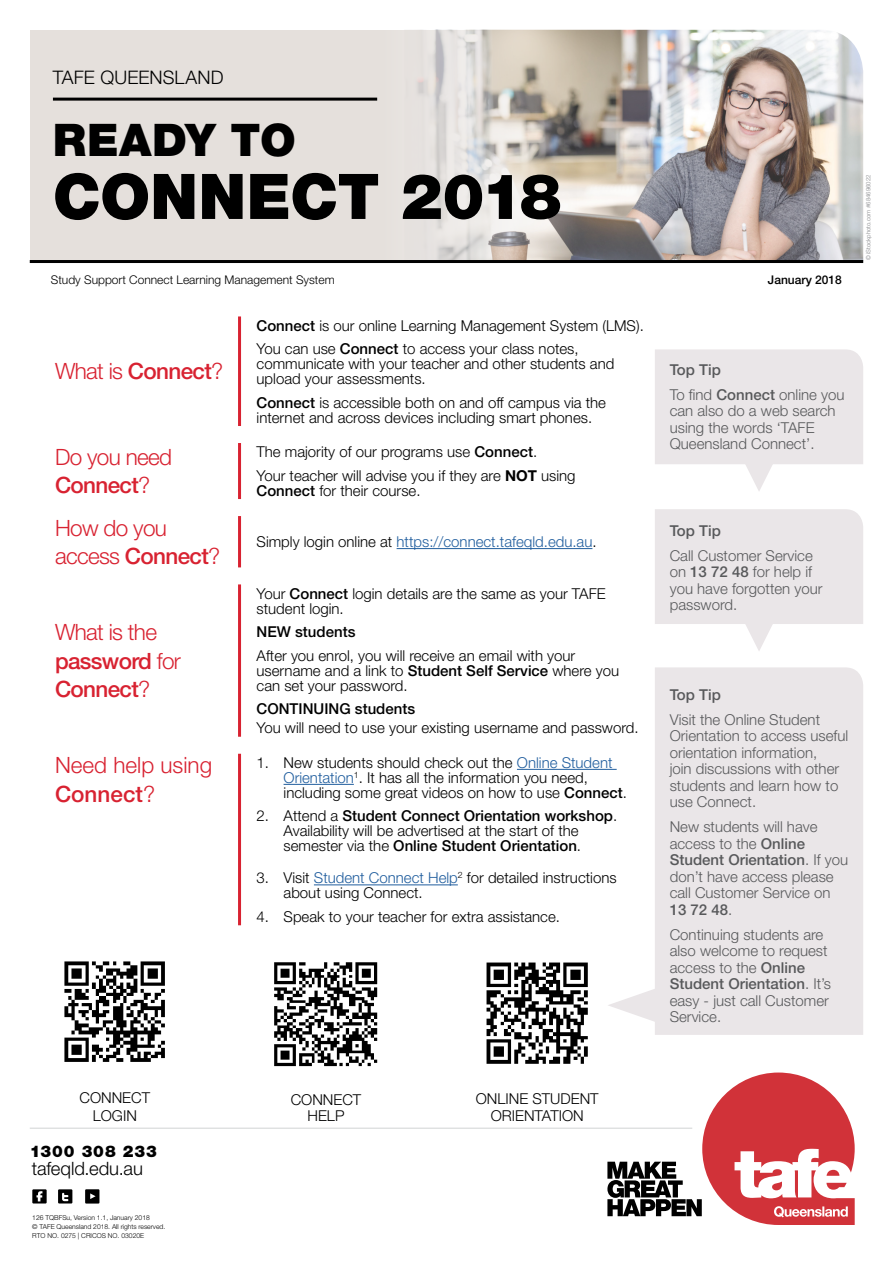
<style>
.page{position:relative;width:893px;height:1263px;background:#fff}
.page>*{position:absolute;margin:0;border:0;box-sizing:border-box;transform-origin:0 0}
.t1{font:900 63px "Helvetica Neue LT Std";letter-spacing:-.01em;color:#000}
.t2{font:900 45px "Helvetica Neue LT Std";letter-spacing:.005em;color:#000}
.t3{font:300 22.5px/28.5px "Helvetica Neue LT Std";letter-spacing:-.03em;color:#d82231}
.t4{font:500 22.5px/28.5px "Helvetica Neue LT Std";letter-spacing:-.03em;color:#d82231}
.t5{font:300 22.5px/28.5px "Helvetica Neue LT Std";color:#d82231}
.t6{font:300 18.6px "Helvetica Neue LT Std";letter-spacing:.005em;color:#000}
.t7{font:300 18.45px "Helvetica Neue LT Std";letter-spacing:-.005em;color:#000}
.t8{font:900 16.05px "Helvetica Neue LT Std";letter-spacing:.055em;color:#000}
.t9{font:300 15px/15px "Helvetica Neue LT Std";color:#000}
.t10{font:300 15px/16.5px "Helvetica Neue LT Std";color:#58595b}
.t11{font:300 15px "Helvetica Neue LT Std";color:#215e9e}
.t12{font:500 15px "Helvetica Neue LT Std";color:#000}
.t13{font:500 15px "Helvetica Neue LT Std";color:#58595b}
.t14{font:300 12px "Helvetica Neue LT Std";color:#000}
.t15{font:500 12px "Helvetica Neue LT Std";color:#000}
.t16{font:300 6.75px/9.4px "Helvetica Neue LT Std";color:#000}
.t17{font:300 6px "Helvetica Neue LT Std";color:#808285}
.s1{font-weight:500}
.s2{font-weight:700}
.s3{font-weight:300}
.s4{color:#000}
.s5{color:#215e9e}
</style>
<div class="page">
<hr style="left:238px;top:316px;width:3px;height:110px;background:#d82231">
<hr style="left:238px;top:443px;width:3px;height:56px;background:#d82231">
<hr style="left:238px;top:516px;width:3px;height:51px;background:#d82231">
<hr style="left:238px;top:584px;width:3px;height:153px;background:#d82231">
<hr style="left:238px;top:754px;width:3px;height:171px;background:#d82231">
<hr style="left:397px;top:548px;width:195px;height:1px;background:#215e9e">
<hr style="left:517px;top:769px;width:100px;height:1px;background:#215e9e">
<hr style="left:284px;top:784px;width:70px;height:1px;background:#215e9e">
<hr style="left:314px;top:884px;width:144px;height:1px;background:#215e9e">
<img style="left:577px;top:30px;width:286px;height:230px">
<svg style="left:30px;top:30px;width:547px;height:230px;background:#dfdad6"></svg>
<hr style="left:30px;top:260px;width:833px;height:3px;background:#000">
<hr style="left:30px;top:1128px;width:662px;height:1px;background:#d1d3d4">
<svg style="left:32px;top:1189px;width:15px;height:14px"></svg>
<svg style="left:58px;top:1189px;width:14px;height:14px"></svg>
<svg style="left:85px;top:1189px;width:14px;height:14px"></svg>
<img style="left:64px;top:961px;width:101px;height:101px">
<img style="left:486px;top:962px;width:102px;height:102px">
<img style="left:274px;top:962px;width:104px;height:105px">
<svg style="left:655px;top:349px;width:208px;height:142px"></svg>
<svg style="left:655px;top:509px;width:208px;height:142px"></svg>
<svg style="left:608px;top:989px;width:47px;height:33px"></svg>
<div style="left:655px;top:667px;width:208px;height:368px;background:#eae6e8"></div>
<hr style="left:53px;top:98px;width:324px;height:3px;background:#000">
<svg style="left:607px;top:1072px;width:248px;height:153px"></svg>
<p class="t6" style="left:53px;top:66px;width:172px">TAFE QUEENSLAND</p>
<h2 class="t2" style="left:53px;top:113px;width:244px">READY TO</h2>
<h1 class="t1" style="left:53px;top:159px;width:510px">CONNECT 2018</h1>
<p class="t14" style="left:51px;top:273px;width:285px">Study Support Connect Learning Management System</p>
<p class="t15" style="left:768px;top:273px;width:76px">January 2018</p>
<h3 class="t3" style="left:55px;top:357px;width:170px">What is <span class="s1">Connect</span>?</h3>
<p class="t9" style="left:257px;top:313px;width:389px;line-height:23.5px"><span class="s1">Connect</span> is our online Learning Management System (LMS).<br>You can use <span class="s1">Connect</span> to access your class notes,</p>
<p class="t9" style="left:257px;top:356px;width:359px">communicate with your teacher and other students and upload your assessments.</p>
<p class="t9" style="left:257px;top:394px;width:351px"><span class="s1">Connect</span> is accessible both on and off campus via the internet and across devices including smart phones.</p>
<h3 class="t3" style="left:55px;top:442px;width:119px">Do you need<br><span class="s1">Connect</span>?</h3>
<p class="t9" style="left:257px;top:440px;width:320px;line-height:23.5px">The majority of our programs use <span class="s1">Connect</span>.<br>Your teacher will advise you if they are <span class="s2">NOT</span> using</p>
<p class="t9" style="left:257px;top:482px;width:165px"><span class="s1">Connect</span> for their course.</p>
<h3 class="t3" style="left:55px;top:513px;width:167px">How do you access <span class="s1">Connect</span>?</h3>
<h3 class="t4" style="left:55px;top:618px;width:127px"><span class="s3">What is the </span>password <span class="s3">for<br></span>Connect<span class="s3">?</span></h3>
<p class="t11" style="left:257px;top:533px;width:342px"><span class="s4">Simply login online at</span> https://connect.tafeqld.edu.au<span class="s4">.</span></p>
<p class="t9" style="left:257px;top:585px;width:351px">Your <span class="s1">Connect</span> login details are the same as your TAFE student login.</p>
<p class="t12" style="left:257px;top:623px;width:100px">NEW students</p>
<p class="t9" style="left:257px;top:647px;width:364px">After you enrol, you will receive an email with your username and a link to <span class="s1">Student Self Service</span> where you can set your password.</p>
<p class="t12" style="left:257px;top:700px;width:160px">CONTINUING students</p>
<p class="t9" style="left:257px;top:720px;width:384px">You will need to use your existing username and password.</p>
<h3 class="t5" style="left:55px;top:750px;width:159px">Need help using<br><span class="s1">Connect</span>?</h3>
<p class="t9" style="left:284px;top:755px;width:345px;text-indent:-27px">1. New students should check out the <span class="s5">Online Student<br>Orientation</span><sup>1</sup>. It has all the information you need, including some great videos on how to use <span class="s1">Connect</span>.</p>
<p class="t9" style="left:284px;top:808px;width:335px;text-indent:-27px">2. Attend a <span class="s1">Student Connect Orientation workshop</span>.<br>Availability will be advertised at the start of the semester via the <span class="s1">Online Student Orientation</span>.</p>
<p class="t9" style="left:284px;top:870px;width:335px;text-indent:-27px">3. Visit <span class="s5">Student Connect Help</span><sup>2</sup> for detailed instructions about using Connect.</p>
<p class="t9" style="left:257px;top:909px;width:305px">4. Speak to your teacher for extra assistance.</p>
<p class="t10" style="left:670px;top:357px;width:176px;line-height:25px"><span class="s1">Top Tip<br></span>To find <span class="s1">Connect</span> online you</p>
<p class="t10" style="left:670px;top:403px;width:167px">can also do a web search using the words ‘TAFE<br>Queensland Connect’.</p>
<p class="t13" style="left:670px;top:521px;width:53px">Top Tip</p>
<p class="t10" style="left:670px;top:547px;width:154px">Call Customer Service on <span class="s1">13 72 48</span> for help if you have forgotten your password.</p>
<p class="t13" style="left:670px;top:686px;width:53px">Top Tip</p>
<p class="t10" style="left:670px;top:711px;width:180px">Visit the Online Student<br>Orientation to access useful orientation information,<br>join discussions with other students and learn how to use Connect.</p>
<p class="t10" style="left:670px;top:818px;width:180px">New students will have access to the <span class="s1">Online<br>Student Orientation</span>. If you don’t have access please call Customer Service on<br><span class="s1">13 72 48</span>.</p>
<p class="t10" style="left:670px;top:926px;width:163px">Continuing students are also welcome to request access to the <span class="s1">Online<br>Student Orientation</span>. It’s easy - just call Customer<br>Service.</p>
<p class="t17" style="left:865px;top:260px;width:87px;rotate:-90deg">© iStockphoto.com #684696022</p>
<p class="t9" style="left:80px;top:1088px;width:72px;line-height:18px;text-align:center">CONNECT<br>LOGIN</p>
<p class="t9" style="left:476px;top:1090px;width:124px;line-height:16.5px;text-align:center">ONLINE STUDENT<br>ORIENTATION</p>
<p class="t9" style="left:291px;top:1091px;width:72px;line-height:16.5px;text-align:center">CONNECT<br>HELP</p>
<p class="t8" style="left:30px;top:1142px;width:129px">1300 308 233</p>
<p class="t7" style="left:32px;top:1157px;width:113px">tafeqld.edu.au</p>
<p class="t16" style="left:32px;top:1212px;width:134px">126 TQBFSu, Version 1.1, January 2018<br>© TAFE Queensland 2018. All rights reserved.<br>RTO NO. 0275 | CRICOS NO. 03020E</p>
</div>
